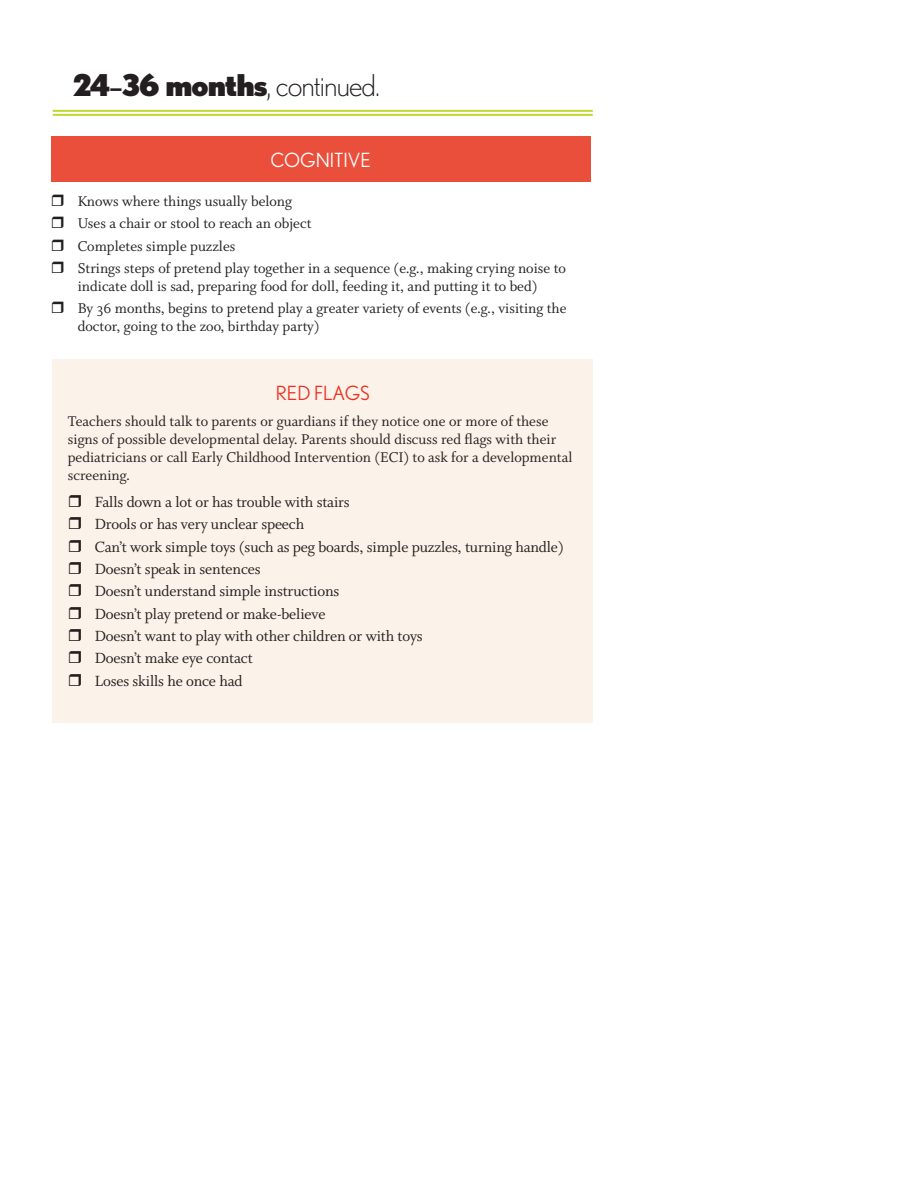
<style>
.page{position:relative;width:918px;height:1188px;background:#fff}
.page>*{position:absolute;margin:0;border:0;box-sizing:border-box;transform-origin:0 0}
.t1{font:300 30px "Nobel";letter-spacing:-.03em;color:#231f20}
.t2{font:19.5px "Nobel";color:#fff}
.t3{font:19.5px "Nobel";color:#ee2e22}
.t4{font:16.5px/22.4px "Whitman Roman Os F";letter-spacing:-.01em;color:#231f20}
.t5{font:15.75px/22.4px "Whitman Roman Os F";color:#231f20}
.s1{font-weight:900}
.s2{font-weight:400}
</style>
<div class="page">
<div style="left:51px;top:136px;width:540px;height:46px;background:#e94f3b"></div>
<div style="left:53px;top:359px;width:540px;height:364px;background:#fbf3e9"></div>
<hr style="left:53px;top:110px;width:540px;height:2px;background:#c1d72f">
<hr style="left:53px;top:114px;width:540px;height:2px;background:#c1d72f">
<h1 class="t1" style="left:73px;top:68px;width:309px"><span class="s1">24</span><span class="s2">–</span><span class="s1">36 months</span>, continued.</h1>
<p class="t2" style="left:271px;top:149px;width:102px">COGNITIVE</p>
<p class="t5" style="left:78px;top:190px;width:490px">Knows where things usually belong<br>Uses a chair or stool to reach an object<br>Completes simple puzzles<br>Strings steps of pretend play together in a sequence (e.g., making crying noise to</p>
<p class="t5" style="left:78px;top:275px;width:490px">indicate doll is sad, preparing food for doll, feeding it, and putting it to bed)<br>By 36 months, begins to pretend play a greater variety of events (e.g., visiting the</p>
<p class="t5" style="left:78px;top:316px;width:243px">doctor, going to the zoo, birthday party)</p>
<p class="t3" style="left:276px;top:382px;width:95px">RED FLAGS</p>
<p class="t5" style="left:68px;top:413px;width:506px;line-height:18px">Teachers should talk to parents or guardians if they notice one or more of these signs of possible developmental delay. Parents should discuss red flags with their pediatricians or call Early Childhood Intervention (ECI) to ask for a developmental screening.</p>
<p class="t4" style="left:95px;top:491px;width:470px">Falls down a lot or has trouble with stairs<br>Drools or has very unclear speech<br>Can’t work simple toys (such as peg boards, simple puzzles, turning handle)<br>Doesn’t speak in sentences<br>Doesn’t understand simple instructions<br>Doesn’t play pretend or make-believe<br>Doesn’t want to play with other children or with toys<br>Doesn’t make eye contact<br>Loses skills he once had</p>
</div>
